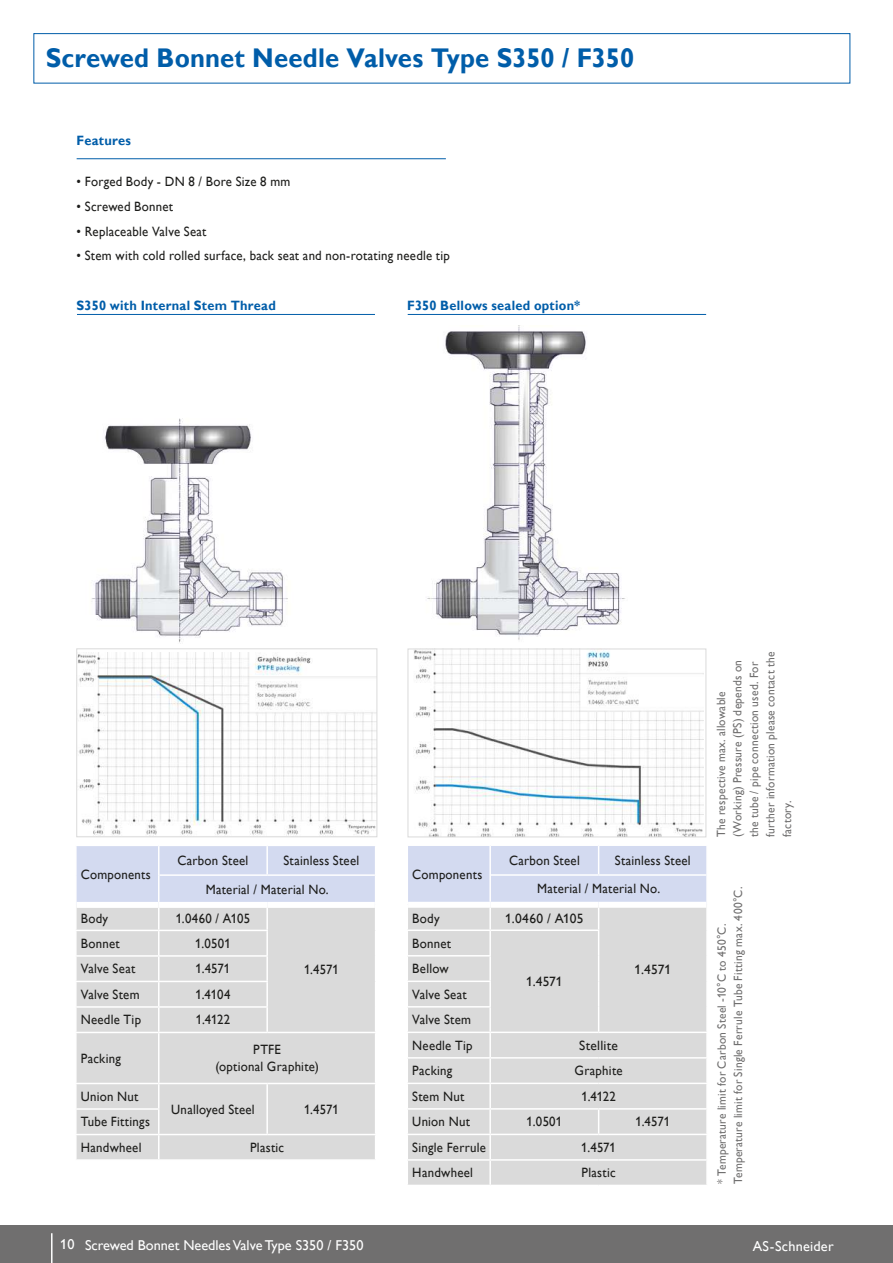
<style>
.page{position:relative;width:893px;height:1263px;background:#fff}
.page>*{position:absolute;margin:0;border:0;box-sizing:border-box;transform-origin:0 0}
.t1{font:700 27px "Gill Alt One";letter-spacing:.005em;color:#005da9;scale:.95 1}
.t2{font:14.25px "Gill Alt One";color:#fff}
.t3{font:14.25px "Gill Alt One";letter-spacing:.02em;color:#fff}
.t4{font:13.5px/25.5px "Gill Alt One";letter-spacing:.02em;color:#1d1d1b;scale:.95 1}
.t5{font:700 13.5px "Gill Alt One";letter-spacing:.02em;color:#005da9;scale:.95 1}
.t6{font:13.5px "Gill Alt One";letter-spacing:.02em;color:#1d1d1b}
.t7{font:12px/16.5px "Gill Alt One";letter-spacing:.02em;color:#706f6f;scale:.95 1}
</style>
<div class="page">
<div style="left:34px;top:33px;width:816px;height:50px;border:1px solid #005da9"></div>
<img style="left:86px;top:418px;width:222px;height:231px">
<img style="left:414px;top:325px;width:218px;height:324px">
<hr style="left:77px;top:158px;width:369px;height:1px;background:#005da9">
<hr style="left:77px;top:314px;width:298px;height:1px;background:#005da9">
<hr style="left:408px;top:314px;width:298px;height:1px;background:#005da9">
<svg style="left:76px;top:846px;width:299px;height:313px;background:#dcdde1"></svg>
<hr style="left:75px;top:875px;width:2px;height:30px;background:#fff">
<svg style="left:408px;top:846px;width:299px;height:339px;background:#dbdcdf"></svg>
<hr style="left:489px;top:846px;width:2px;height:29px;background:#fff">
<img style="left:414px;top:651px;width:289px;height:184px">
<div style="left:408px;top:649px;width:298px;height:188px;border:1px solid #dadada"></div>
<img style="left:79px;top:652px;width:296px;height:183px">
<div style="left:77px;top:649px;width:300px;height:188px;border:1px solid #dadada"></div>
<div style="left:0;top:1225px;width:893px;height:38px;background:#706f6f"></div>
<hr style="left:51px;top:1233px;width:2px;height:30px;background:#fff">
<h1 class="t1" style="left:46px;top:42px;width:621px">Screwed Bonnet Needle Valves Type S350 / F350</h1>
<p class="t5" style="left:77px;top:132px;width:59px">Features</p>
<p class="t4" style="left:77px;top:169px;width:226px">• Forged Body - DN 8 / Bore Size 8 mm</p>
<p class="t4" style="left:77px;top:193px;width:103px">• Screwed Bonnet</p>
<p class="t4" style="left:77px;top:218px;width:138px">• Replaceable Valve Seat</p>
<p class="t4" style="left:77px;top:243px;width:394px">• Stem with cold rolled surface, back seat and non-rotating needle tip</p>
<p class="t5" style="left:77px;top:297px;width:211px">S350 with Internal Stem Thread</p>
<p class="t5" style="left:407px;top:297px;width:184px">F350 Bellows sealed option*</p>
<p class="t7" style="left:713px;top:837px;width:197px;rotate:-90deg">The respective max. allowable (Working) Pressure (PS) depends on the tube / pipe connection used. For further information please contact the factory.</p>
<p class="t4" style="left:81px;top:861px;width:75px">Components</p>
<p class="t4" style="left:178px;top:847px;width:76px">Carbon Steel</p>
<p class="t4" style="left:206px;top:846px;width:163px;line-height:28.7px;text-indent:78px">Stainless Steel<br>Material / Material No.</p>
<p class="t4" style="left:81px;top:906px;width:30px">Body</p>
<p class="t4" style="left:176px;top:906px;width:80px">1.0460 / A105</p>
<p class="t4" style="left:81px;top:930px;width:42px">Bonnet</p>
<p class="t4" style="left:195px;top:930px;width:39px">1.0501</p>
<p class="t4" style="left:81px;top:956px;width:59px">Valve Seat</p>
<p class="t4" style="left:196px;top:956px;width:38px">1.4571</p>
<p class="t4" style="left:81px;top:981px;width:63px">Valve Stem</p>
<p class="t4" style="left:196px;top:981px;width:38px">1.4104</p>
<p class="t4" style="left:81px;top:1007px;width:65px">Needle Tip</p>
<p class="t4" style="left:196px;top:1007px;width:38px">1.4122</p>
<p class="t4" style="left:81px;top:1045px;width:44px">Packing</p>
<p class="t4" style="left:215px;top:1041px;width:111px;line-height:16.5px;text-align:center">PTFE<br>(optional Graphite)</p>
<p class="t4" style="left:81px;top:1083px;width:62px">Union Nut</p>
<p class="t4" style="left:171px;top:1096px;width:89px">Unalloyed Steel</p>
<p class="t4" style="left:304px;top:1096px;width:38px">1.4571</p>
<p class="t4" style="left:81px;top:1109px;width:74px">Tube Fittings<br>Handwheel</p>
<p class="t4" style="left:304px;top:957px;width:38px">1.4571</p>
<p class="t4" style="left:250px;top:1134px;width:37px">Plastic</p>
<p class="t4" style="left:412px;top:861px;width:75px">Components</p>
<p class="t4" style="left:509px;top:847px;width:76px">Carbon Steel</p>
<p class="t4" style="left:537px;top:846px;width:163px;line-height:28.7px;text-indent:78px">Stainless Steel<br>Material / Material No.</p>
<p class="t4" style="left:412px;top:906px;width:30px">Body</p>
<p class="t6" style="left:505px;top:911px;width:80px">1.0460 / A105</p>
<p class="t4" style="left:412px;top:930px;width:42px">Bonnet</p>
<p class="t4" style="left:412px;top:956px;width:65px">Bellow<br>Valve Seat<br>Valve Stem<br>Needle Tip</p>
<p class="t6" style="left:526px;top:973px;width:38px">1.4571</p>
<p class="t6" style="left:635px;top:962px;width:38px">1.4571</p>
<p class="t6" style="left:579px;top:1037px;width:40px">Stellite</p>
<p class="t4" style="left:412px;top:1058px;width:44px">Packing</p>
<p class="t4" style="left:575px;top:1058px;width:52px">Graphite</p>
<p class="t4" style="left:412px;top:1083px;width:56px">Stem Nut</p>
<p class="t4" style="left:581px;top:1083px;width:38px">1.4122</p>
<p class="t4" style="left:412px;top:1109px;width:62px">Union Nut</p>
<p class="t4" style="left:527px;top:1109px;width:39px">1.0501</p>
<p class="t4" style="left:635px;top:1109px;width:38px">1.4571</p>
<p class="t4" style="left:412px;top:1134px;width:79px">Single Ferrule</p>
<p class="t4" style="left:581px;top:1134px;width:38px">1.4571</p>
<p class="t4" style="left:412px;top:1160px;width:65px">Handwheel</p>
<p class="t4" style="left:582px;top:1160px;width:37px">Plastic</p>
<p class="t7" style="left:713px;top:1184px;width:315px;rotate:-90deg">* Temperature limit for Carbon Steel -10°C to 450°C.<br>Temperature limit for Single Ferrule Tube Fitting max. 400°C.</p>
<p class="t2" style="left:60px;top:1237px;width:305px">10 Screwed Bonnet Needles Valve Type S350 / F350</p>
<p class="t3" style="left:753px;top:1238px;width:83px">AS-Schneider</p>
</div>
